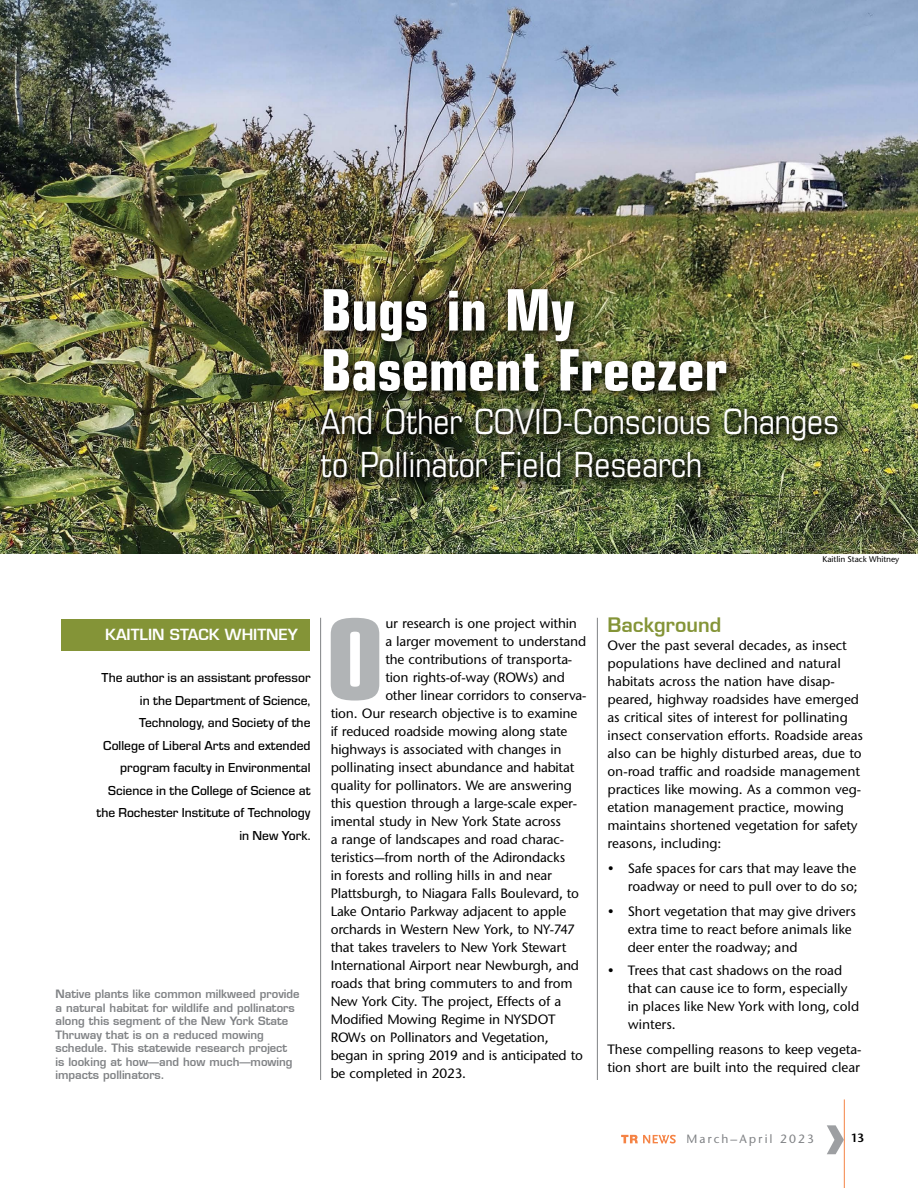
<style>
.page{position:relative;width:918px;height:1188px;background:#fff}
.page>*{position:absolute;margin:0;border:0;box-sizing:border-box;transform-origin:0 0}
.t1{font:121.5px "Eurostile Con Hea";color:#b1b4b6}
.t2{font:62.1px/60px "Eurostile Con Hea";color:#fff}
.t3{font:condensed 34.65px/43.3px "Eurostile";letter-spacing:-.005em;color:#fff}
.t4{font:600 19.5px "Eurostile";color:#849437}
.t5{font:600 15px "Eurostile";color:#fff}
.t6{font:500 13.5px/18px "Stone Sans ITC Std";letter-spacing:-.015em;color:#000}
.t7{font:500 13.5px/22.5px "Eurostile";color:#000;text-align:right}
.t8{font:500 12px "Stone Sans ITC Std";letter-spacing:.17em;color:#808285}
.t9{font:600 12px "Stone Sans ITC Pro";color:#000}
.t10{font:600 11.25px/13.5px "Eurostile";color:#808285}
.t11{font:500 8.25px "Stone Sans ITC Std";color:#000}
</style>
<div class="page">
<hr style="left:597px;top:618px;width:1px;height:462px;background:#808285">
<hr style="left:320px;top:618px;width:1px;height:462px;background:#808285">
<hr style="left:844px;top:1099px;width:1px;height:89px;background:#f58345">
<img style="left:0;top:0;width:918px;height:553px">
<div style="left:62px;top:620px;width:248px;height:31px;background:#849437"></div>
<div style="left:310px;top:278px;width:544px;height:217px;background:#000;opacity:.75"></div>
<svg style="left:621px;top:1135px;width:55px;height:9px"></svg>
<svg style="left:827px;top:1125px;width:17px;height:29px"></svg>
<h2 class="t2" style="left:321px;top:276px;width:408px">Bugs in My<br>Basement Freezer</h2>
<h3 class="t3" style="left:321px;top:399px;width:520px">And Other COVID-Conscious Changes to Pollinator Field Research</h3>
<p class="t5" style="left:105px;top:625px;width:194px">KAITLIN STACK WHITNEY</p>
<p class="t7" style="left:96px;top:666px;width:216px">The author is an assistant professor in the Department of Science,<br>Technology, and Society of the<br>College of Liberal Arts and extended program faculty in Environmental<br>Science in the College of Science at the Rochester Institute of Technology in New York.</p>
<p class="t10" style="left:56px;top:988px;width:246px">Native plants like common milkweed provide a natural habitat for wildlife and pollinators along this segment of the New York State Thruway that is on a reduced mowing schedule. This statewide research project<br>is looking at how—and how much—mowing impacts pollinators.</p>
<h1 class="t1" style="left:326px;top:572px;width:60px">O</h1>
<p class="t6" style="left:385px;top:614px;width:193px">ur research is one project within</p>
<p class="t6" style="left:385px;top:632px;width:202px">a larger movement to understand</p>
<p class="t6" style="left:385px;top:650px;width:188px">the contributions of transporta-</p>
<p class="t6" style="left:385px;top:668px;width:181px">tion rights-of-way (ROWs) and</p>
<p class="t6" style="left:385px;top:686px;width:203px">other linear corridors to conserva-</p>
<p class="t6" style="left:331px;top:704px;width:248px">tion. Our research objective is to examine</p>
<p class="t6" style="left:331px;top:722px;width:238px">if reduced roadside mowing along state</p>
<p class="t6" style="left:331px;top:740px;width:232px">highways is associated with changes in</p>
<p class="t6" style="left:331px;top:758px;width:245px">pollinating insect abundance and habitat</p>
<p class="t6" style="left:331px;top:776px;width:243px">quality for pollinators. We are answering</p>
<p class="t6" style="left:331px;top:794px;width:248px">this question through a large-scale exper-</p>
<p class="t6" style="left:331px;top:812px;width:232px">imental study in New York State across</p>
<p class="t6" style="left:331px;top:830px;width:235px">a range of landscapes and road charac-</p>
<p class="t6" style="left:331px;top:848px;width:236px">teristics—from north of the Adirondacks</p>
<p class="t6" style="left:331px;top:866px;width:223px">in forests and rolling hills in and near</p>
<p class="t6" style="left:331px;top:884px;width:250px">Plattsburgh, to Niagara Falls Boulevard, to</p>
<p class="t6" style="left:331px;top:902px;width:237px">Lake Ontario Parkway adjacent to apple</p>
<p class="t6" style="left:331px;top:920px;width:246px">orchards in Western New York, to NY-747</p>
<p class="t6" style="left:331px;top:938px;width:237px">that takes travelers to New York Stewart</p>
<p class="t6" style="left:331px;top:956px;width:250px">International Airport near Newburgh, and</p>
<p class="t6" style="left:331px;top:974px;width:243px">roads that bring commuters to and from</p>
<p class="t6" style="left:331px;top:992px;width:232px">New York City. The project, Effects of a</p>
<p class="t6" style="left:331px;top:1010px;width:226px">Modified Mowing Regime in NYSDOT</p>
<p class="t6" style="left:331px;top:1028px;width:219px">ROWs on Pollinators and Vegetation,</p>
<p class="t6" style="left:331px;top:1046px;width:254px">began in spring 2019 and is anticipated to</p>
<p class="t6" style="left:331px;top:1064px;width:137px">be completed in 2023.</p>
<p class="t11" style="left:822px;top:554px;width:79px">Kaitlin Stack Whitney</p>
<h3 class="t4" style="left:608px;top:613px;width:115px">Background</h3>
<p class="t6" style="left:608px;top:637px;width:257px">Over the past several decades, as insect populations have declined and natural habitats across the nation have disap&shy;peared, highway roadsides have emerged as critical sites of interest for pollinating insect conservation efforts. Roadside areas also can be highly disturbed areas, due to on-road traffic and roadside management practices like mowing. As a common veg&shy;etation management practice, mowing maintains shortened vegetation for safety reasons, including:</p>
<p class="t6" style="left:608px;top:859px;width:252px;text-align:right">• Safe spaces for cars that may leave the roadway or need to pull over to do so;</p>
<p class="t6" style="left:628px;top:902px;width:230px;text-indent:-20px">• Short vegetation that may give drivers extra time to react before animals like deer enter the roadway; and</p>
<p class="t6" style="left:628px;top:961px;width:233px;text-indent:-20px">• Trees that cast shadows on the road that can cause ice to form, especially in places like New York with long, cold winters.</p>
<p class="t6" style="left:608px;top:1040px;width:255px">These compelling reasons to keep vegeta&shy;tion short are built into the required clear</p>
<p class="t8" style="left:687px;top:1132px;width:129px">March–April 2023</p>
<p class="t9" style="left:851px;top:1131px;width:15px">13</p>
</div>
